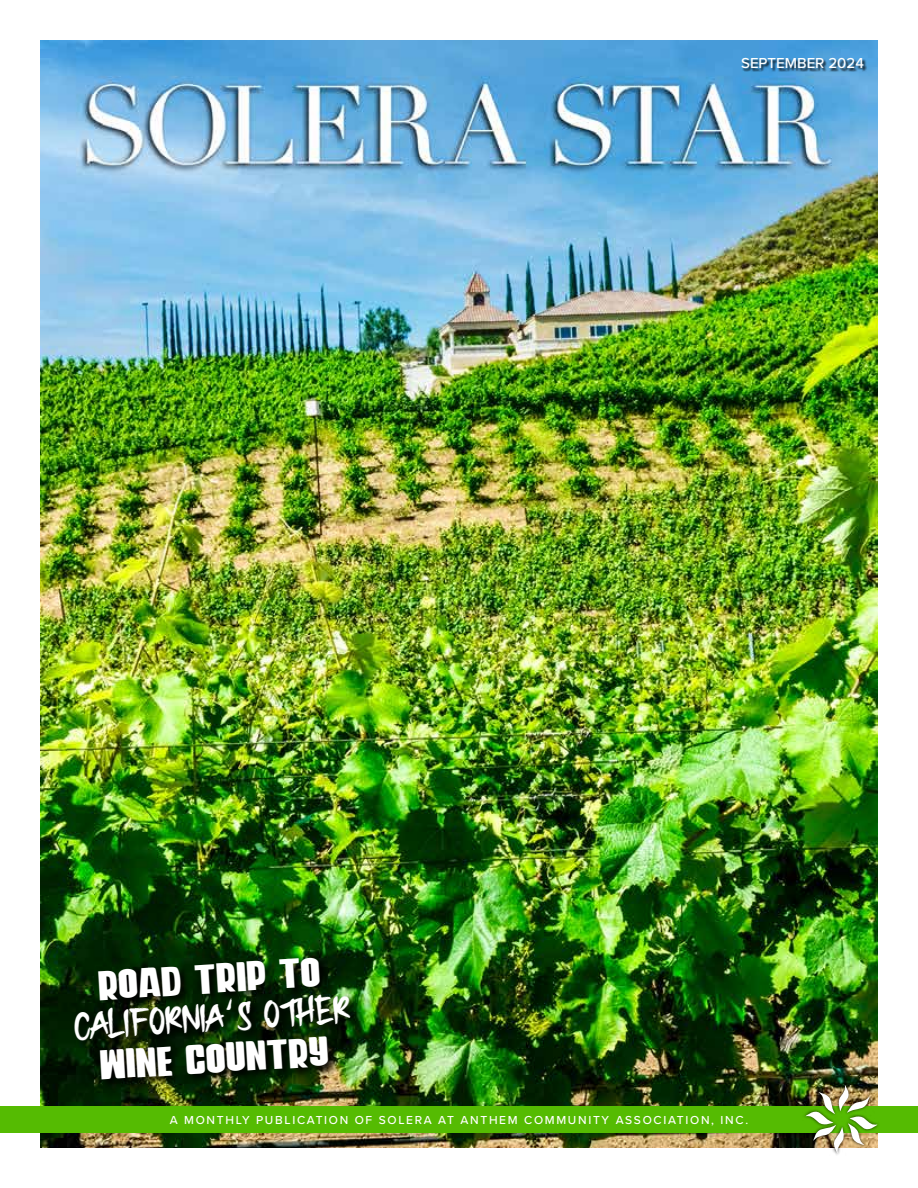
<style>
.page{position:relative;width:918px;height:1188px;background:#fff}
.page>*{position:absolute;margin:0;border:0;box-sizing:border-box;transform-origin:0 0}
.t1{font:40.5px "Downhill Rush Demo";color:#fff}
.t2{font:30px "Travel Soulmates Weight";color:#fff}
.t3{font:500 15px "Proxima Nova";color:#fff}
.t4{font:500 12px "Proxima Nova";letter-spacing:.14em;color:#fff}
</style>
<div class="page">
<img style="left:40px;top:40px;width:838px;height:1108px">
<div style="left:0;top:1106px;width:918px;height:27px;background:#55bb02"></div>
<div style="left:742px;top:59px;width:125px;height:12px;background:#000;opacity:.75"></div>
<div style="left:803px;top:1082px;width:77px;height:74px;background:#000;opacity:.75"></div>
<img style="left:806px;top:1085px;width:72px;height:69px">
<img style="left:73px;top:955px;width:290px;height:136px">
<svg style="left:226px;top:998px;width:7px;height:12px"></svg>
<h2 class="t2" style="left:98px;top:963px;width:223px;rotate:-4deg">ROAD TRIP TO</h2>
<h1 class="t1" style="left:73px;top:998px;width:278px;rotate:-3deg">California s other</h1>
<h2 class="t2" style="left:99px;top:1042px;width:230px;rotate:-4deg">WINE COUNTRY</h2>
<p class="t3" style="left:741px;top:52px;width:124px">SEPTEMBER 2024</p>
<p class="t4" style="left:170px;top:1111px;width:580px">A MONTHLY PUBLICATION OF SOLERA AT ANTHEM COMMUNITY ASSOCIATION, INC.</p>
</div>
